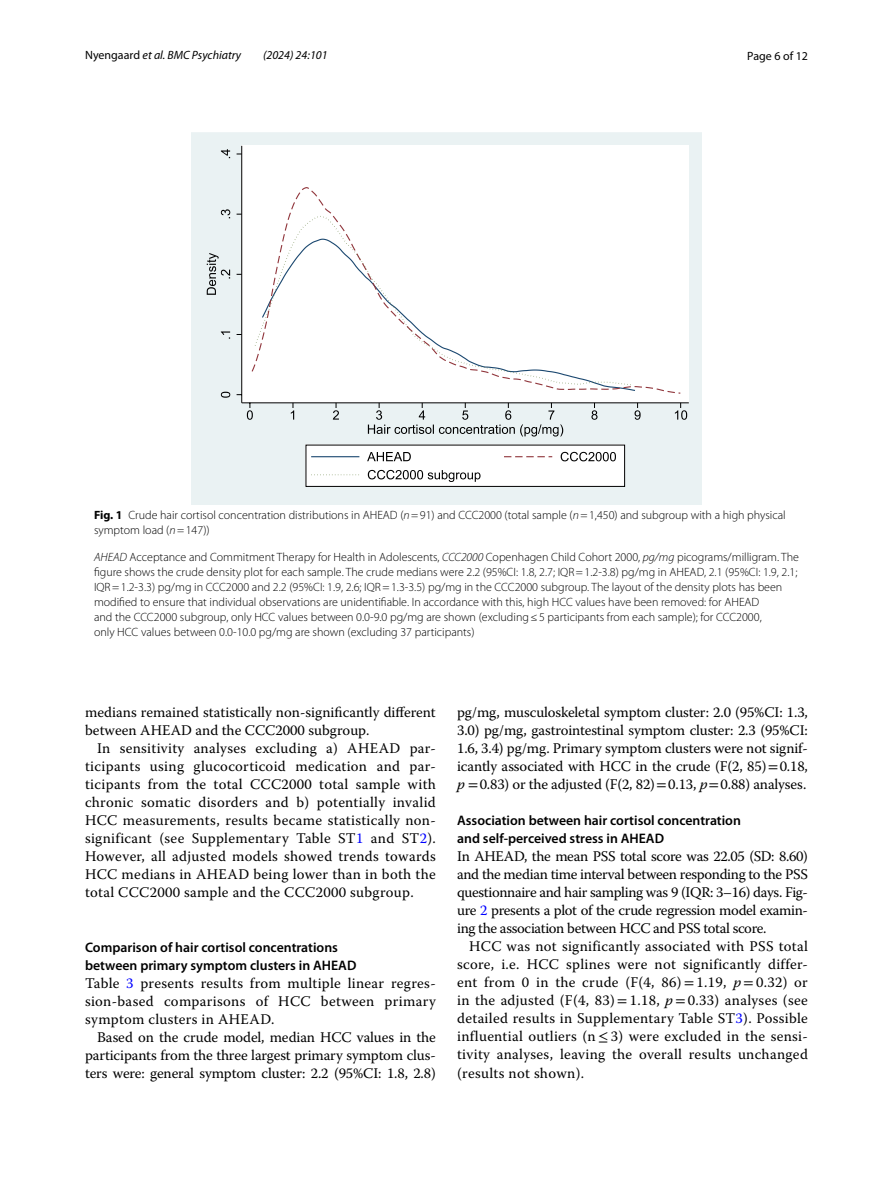
<style>
.page{position:relative;width:893px;height:1187px;background:#fff}
.page>*{position:absolute;margin:0;border:0;box-sizing:border-box;transform-origin:0 0}
.t1{font:14.7px/18px "Warnock Pro";color:#000;text-align:justify}
.t2{font:600 13.8px/18px "Myriad Pro";color:#000}
.t3{font:300 12px/15px "Myriad Pro";color:#000}
.t4{font:italic 12px "Myriad Pro";color:#000}
.t5{font:12px "Myriad Pro";color:#000}
.s1{font-style:normal}
.s2{font-weight:700}
.s3{font-style:italic}
.s4{color:#00f}
.s5{font-family:"STIX"}
</style>
<div class="page">
<div style="left:191px;top:133px;width:511px;height:371px;background:#eaf2f3"></div>
<div style="left:242px;top:146px;width:447px;height:257px;background:#fff"></div>
<div style="left:242px;top:146px;width:447px;height:257px;border:1px solid #fff"></div>
<svg style="left:255px;top:216px;width:425px;height:177px"></svg>
<hr style="left:241px;top:146px;width:1px;height:257px;background:#000">
<svg style="left:221px;top:391px;width:9px;height:6px"></svg>
<svg style="left:221px;top:331px;width:9px;height:7px"></svg>
<svg style="left:221px;top:209px;width:9px;height:9px"></svg>
<svg style="left:221px;top:149px;width:9px;height:9px"></svg>
<svg style="left:207px;top:253px;width:23px;height:42px"></svg>
<hr style="left:242px;top:402px;width:447px;height:1px;background:#000">
<svg style="left:247px;top:403px;width:6px;height:17px"></svg>
<svg style="left:291px;top:403px;width:3px;height:16px"></svg>
<svg style="left:333px;top:403px;width:6px;height:16px"></svg>
<svg style="left:591px;top:403px;width:6px;height:17px"></svg>
<svg style="left:634px;top:403px;width:7px;height:17px"></svg>
<svg style="left:675px;top:403px;width:12px;height:17px"></svg>
<svg style="left:368px;top:403px;width:195px;height:33px"></svg>
<div style="left:306px;top:444px;width:319px;height:43px;background:#fff"></div>
<div style="left:306px;top:444px;width:319px;height:43px;border:1px solid #000"></div>
<hr style="left:311px;top:456px;width:48px;height:1px;background:#1a476f">
<svg style="left:504px;top:456px;width:48px;height:1px"></svg>
<svg style="left:311px;top:474px;width:48px;height:1px"></svg>
<svg style="left:367px;top:452px;width:44px;height:9px"></svg>
<svg style="left:561px;top:452px;width:55px;height:9px"></svg>
<svg style="left:368px;top:470px;width:112px;height:12px"></svg>
<p class="t4" style="left:85px;top:48px;width:158px"><span class="s1">Nyengaard</span> et al. BMC Psychiatry</p>
<p class="t4" style="left:263px;top:48px;width:66px">(2024) 24:101</p>
<p class="t5" style="left:747px;top:48px;width:62px">Page 6 of 12</p>
<p class="t3" style="left:94px;top:508px;width:693px"><span class="s2">Fig. 1</span> Crude hair cortisol concentration distributions in AHEAD (<span class="s3">n</span>=91) and CCC2000 (total sample (<span class="s3">n</span>=1,450) and subgroup with a high physical symptom load (<span class="s3">n</span>=147))</p>
<p class="t3" style="left:94px;top:550px;width:706px"><span class="s3">AHEAD</span> Acceptance and Commitment Therapy for Health in Adolescents, <span class="s3">CCC2000</span> Copenhagen Child Cohort 2000, <span class="s3">pg/mg</span> picograms/milligram. The figure shows the crude density plot for each sample. The crude medians were 2.2 (95%CI: 1.8, 2.7; IQR=1.2-3.8) pg/mg in AHEAD, 2.1 (95%CI: 1.9, 2.1; IQR=1.2-3.3) pg/mg in CCC2000 and 2.2 (95%CI: 1.9, 2.6; IQR=1.3-3.5) pg/mg in the CCC2000 subgroup. The layout of the density plots has been modified to ensure that individual observations are unidentifiable. In accordance with this, high HCC values have been removed: for AHEAD<br>and the CCC2000 subgroup, only HCC values between 0.0-9.0 pg/mg are shown (excluding≤5 participants from each sample); for CCC2000,<br>only HCC values between 0.0-10.0 pg/mg are shown (excluding 37 participants)</p>
<p class="t1" style="left:85px;top:703px;width:352px">medians remained statistically non-significantly different between AHEAD and the CCC2000 subgroup.</p>
<p class="t1" style="left:85px;top:739px;width:352px;text-indent:12px">In sensitivity analyses excluding a) AHEAD par&shy;ticipants using glucocorticoid medication and par&shy;ticipants from the total CCC2000 total sample with chronic somatic disorders and b) potentially invalid HCC measurements, results became statistically non&shy;significant (see Supplementary Table ST<span class="s4">1</span> and ST<span class="s4">2</span>).<br>However, all adjusted models showed trends towards HCC medians in AHEAD being lower than in both the total CCC2000 sample and the CCC2000 subgroup.</p>
<p class="t2" style="left:85px;top:938px;width:273px">Comparison of hair cortisol concentrations between primary symptom clusters in AHEAD</p>
<p class="t1" style="left:85px;top:974px;width:352px">Table <span class="s4">3</span> presents results from multiple linear regres&shy;sion-based comparisons of HCC between primary symptom clusters in AHEAD.</p>
<p class="t1" style="left:85px;top:1028px;width:352px;text-indent:12px">Based on the crude model, median HCC values in the participants from the three largest primary symptom clus&shy;ters were: general symptom cluster: 2.2 (95%CI: 1.8, 2.8)</p>
<p class="t1" style="left:457px;top:703px;width:352px">pg/mg, musculoskeletal symptom cluster: 2.0 (95%CI: 1.3, 3.0) pg/mg, gastrointestinal symptom cluster: 2.3 (95%CI:<br>1.6, 3.4) pg/mg. Primary symptom clusters were not signif&shy;icantly associated with HCC in the crude (F(2, 85)<span class="s5">=</span>0.18, <span class="s3">p</span> <span class="s5">=</span>0.83) or the adjusted (F(2, 82)<span class="s5">=</span>0.13, <span class="s3">p</span><span class="s5">=</span>0.88) analyses.</p>
<p class="t2" style="left:457px;top:811px;width:285px">Association between hair cortisol concentration and self‑perceived stress in AHEAD</p>
<p class="t1" style="left:457px;top:847px;width:352px">In AHEAD, the mean PSS total score was 22.05 (SD: 8.60) and the median time interval between responding to the PSS questionnaire and hair sampling was 9 (IQR: 3–16) days. Fig&shy;ure <span class="s4">2</span> presents a plot of the crude regression model examin&shy;ing the association between HCC and PSS total score.</p>
<p class="t1" style="left:457px;top:937px;width:352px;text-indent:12px">HCC was not significantly associated with PSS total score, i.e. HCC splines were not significantly differ&shy;ent from 0 in the crude (F(4, 86)<span class="s5">=</span>1.19, <span class="s3">p</span><span class="s5">=</span>0.32) or in the adjusted (F(4, 83)<span class="s5">=</span>1.18, <span class="s3">p</span><span class="s5">=</span>0.33) analyses (see detailed results in Supplementary Table ST<span class="s4">3</span>). Possible influential outliers (n<span class="s5">≤</span>3) were excluded in the sensi&shy;tivity analyses, leaving the overall results unchanged (results not shown).</p>
</div>
